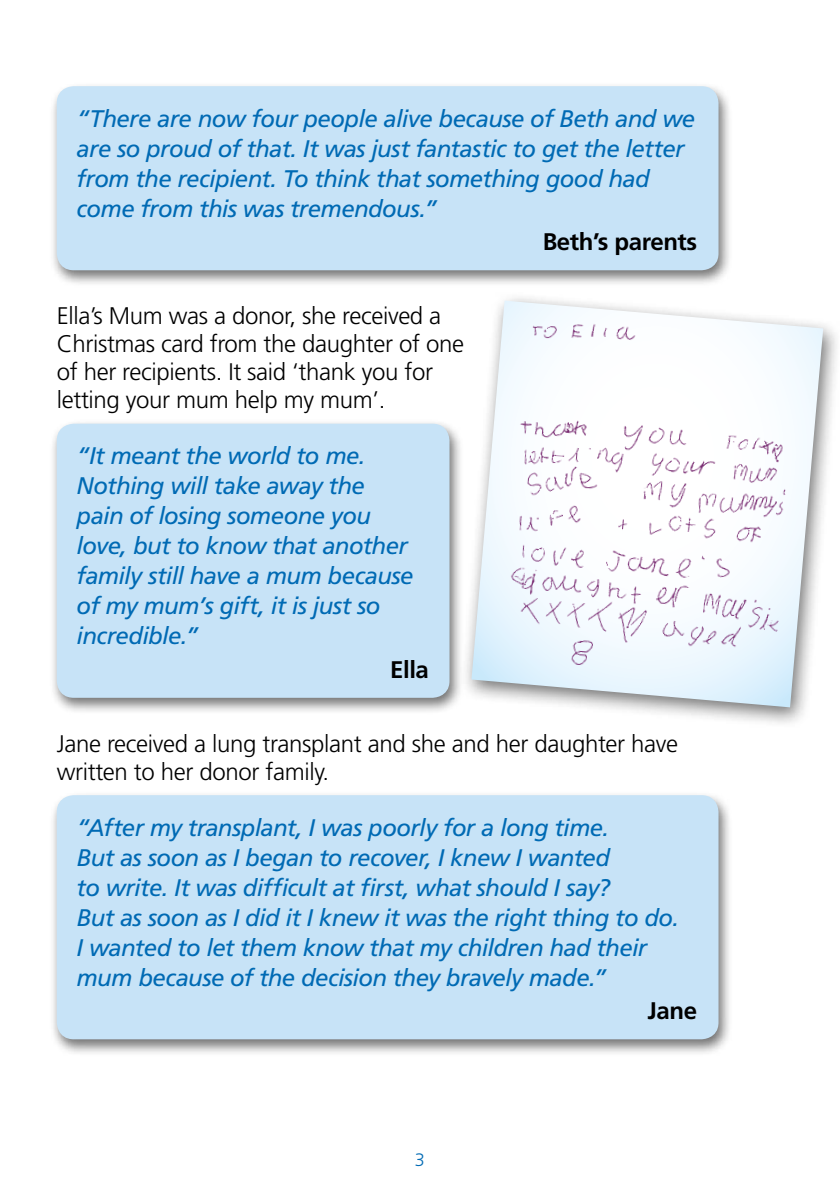
<style>
.page{position:relative;width:840px;height:1191px;background:#fff}
.page>*{position:absolute;margin:0;border:0;box-sizing:border-box;transform-origin:0 0}
.quote{font:italic 24px/30px "Frutiger";letter-spacing:-.025em;color:#006ab4}
.Body_Type{font:300 24px/28px "Frutiger";letter-spacing:-.015em;color:#000}
.Body_Type-2{font:700 24px "Frutiger";letter-spacing:-.015em;color:#000}
.t1{font:300 18px "Frutiger";color:#006ab4}
</style>
<div class="page">
<div style="left:49px;top:82px;width:684px;height:206px;background:#000;opacity:.55"></div>
<div style="left:57px;top:86px;width:661px;height:184px;background:#c7e3f7;border-radius:17px"></div>
<div style="left:49px;top:419px;width:414px;height:296px;background:#000;opacity:.55"></div>
<div style="left:57px;top:424px;width:392px;height:274px;background:#c7e3f7;border-radius:17px"></div>
<div style="left:49px;top:790px;width:684px;height:266px;background:#000;opacity:.55"></div>
<div style="left:57px;top:795px;width:661px;height:244px;background:#c7e3f7;border-radius:17px"></div>
<div style="left:459px;top:291px;width:380px;height:438px;background:#000;opacity:.55"></div>
<svg style="left:471px;top:300px;width:351px;height:407px"></svg>
<img style="left:471px;top:312px;width:331px;height:393px">
<p class="quote" style="left:77px;top:103px;width:619px">“There are now four people alive because of Beth and we are so proud of that. It was just fantastic to get the letter from the recipient. To think that something good had come from this was tremendous.”</p>
<p class="Body_Type-2" style="left:542px;top:228px;width:156px">Beth’s parents</p>
<p class="Body_Type" style="left:57px;top:302px;width:408px">Ella’s Mum was a donor, she received a Christmas card from the daughter of one of her recipients. It said ‘thank you for letting your mum help my mum’.</p>
<p class="quote" style="left:77px;top:441px;width:338px">“It meant the world to me.<br>Nothing will take away the pain of losing someone you love, but to know that another family still have a mum because of my mum’s gift, it is just so incredible.”</p>
<p class="Body_Type-2" style="left:390px;top:655px;width:40px">Ella</p>
<p class="Body_Type" style="left:57px;top:729px;width:622px">Jane received a lung transplant and she and her daughter have written to her donor family.</p>
<p class="quote" style="left:77px;top:812px;width:603px">“After my transplant, I was poorly for a long time.<br>But as soon as I began to recover, I knew I wanted<br>to write. It was difficult at first, what should I say?<br>But as soon as I did it I knew it was the right thing to do.<br>I wanted to let them know that my children had their mum because of the decision they bravely made.”</p>
<p class="Body_Type-2" style="left:647px;top:997px;width:51px">Jane</p>
<p class="t1" style="left:415px;top:1149px;width:12px">3</p>
</div>
